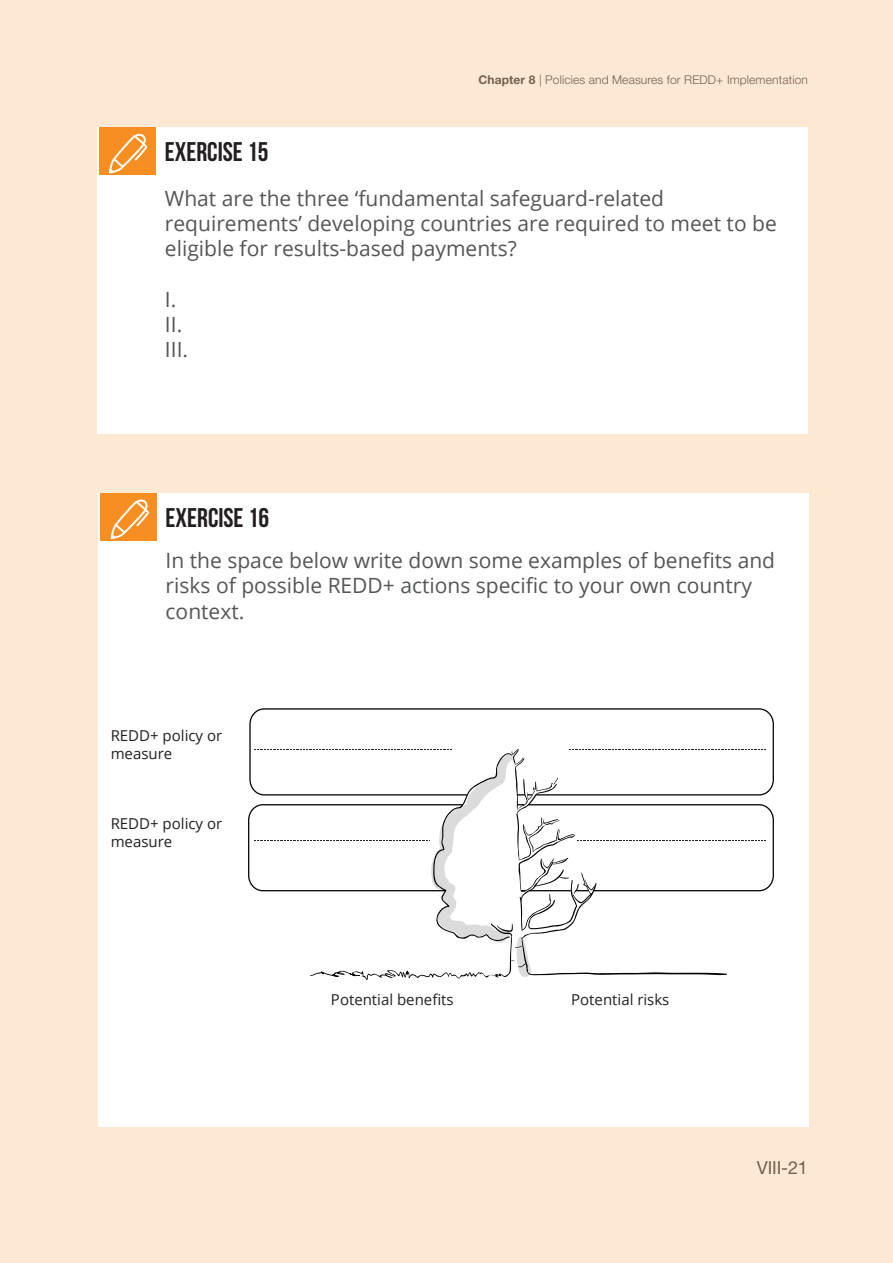
<style>
.page{position:relative;width:893px;height:1263px;background:#fde8d3}
.page>*{position:absolute;margin:0;border:0;box-sizing:border-box;transform-origin:0 0}
.body{font:27px "Bebas Neue";color:#231f20}
.body-2{font:21px/25.2px "Open Sans";color:#545557}
.t1{font:18px "Helvetica Neue";letter-spacing:-.01em;color:#545557}
.body-3{font:15px/18px "Open Sans";color:#231f20}
.t2{font:300 12px "Helvetica Neue";letter-spacing:.01em;color:#545557}
.s1{font-weight:700}
</style>
<div class="page">
<div style="left:99px;top:493px;width:710px;height:634px;background:#fff"></div>
<div style="left:100px;top:493px;width:57px;height:48px;background:#f68e22"></div>
<svg style="left:111px;top:499px;width:38px;height:40px"></svg>
<div style="left:98px;top:128px;width:710px;height:306px;background:#fff"></div>
<div style="left:99px;top:128px;width:56px;height:47px;background:#f68e22"></div>
<svg style="left:109px;top:133px;width:38px;height:40px"></svg>
<svg style="left:248px;top:708px;width:526px;height:182px"></svg>
<svg style="left:254px;top:749px;width:512px;height:231px"></svg>
<p class="t2" style="left:478px;top:70px;width:331px"><span class="s1">Chapter 8</span> | Policies and Measures for REDD+ Implementation</p>
<p class="body" style="left:165px;top:137px;width:105px">EXERCISE 15</p>
<p class="body-2" style="left:165px;top:185px;width:613px">What are the three ‘fundamental safeguard-related requirements’ developing countries are required to meet to be eligible for results-based payments?</p>
<p class="body-2" style="left:165px;top:286px;width:13px">I.</p>
<p class="body-2" style="left:165px;top:311px;width:19px">II.</p>
<p class="body-2" style="left:165px;top:336px;width:25px">III.</p>
<p class="body" style="left:166px;top:503px;width:105px">EXERCISE 16</p>
<p class="body-2" style="left:166px;top:547px;width:611px">In the space below write down some examples of benefits and risks of possible REDD+ actions specific to your own country context.</p>
<p class="body-3" style="left:111px;top:727px;width:113px">REDD+ policy or measure</p>
<p class="body-3" style="left:111px;top:814px;width:113px">REDD+ policy or measure</p>
<p class="body-3" style="left:331px;top:990px;width:124px">Potential benefits</p>
<p class="body-3" style="left:571px;top:990px;width:100px">Potential risks</p>
<p class="t1" style="left:757px;top:1154px;width:53px">VIII-21</p>
</div>
